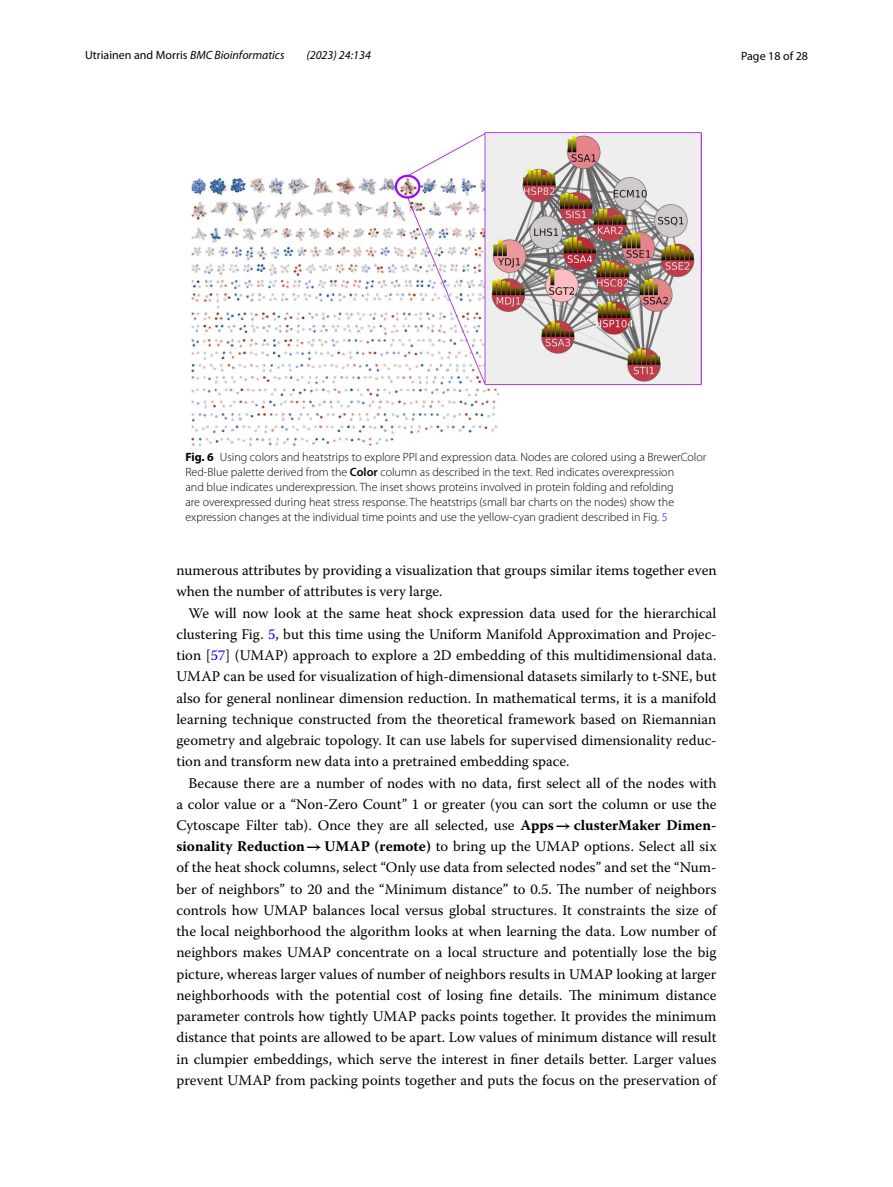
<style>
.page{position:relative;width:893px;height:1187px;background:#fff}
.page>*{position:absolute;margin:0;border:0;box-sizing:border-box;transform-origin:0 0}
.t1{font:14.7px/21.3px "Warnock Pro";color:#000;text-align:justify}
.t2{font:300 12px/15px "Myriad Pro";color:#000}
.t3{font:12px "Myriad Pro";color:#000}
.t4{font:italic 12px "Myriad Pro";color:#000}
.s1{font-style:italic}
.s2{font-weight:700}
.s3{font-weight:600}
.s4{color:#00f}
.s5{font-family:"SPSMTSYB Bold"}
</style>
<div class="page">
<img style="left:191px;top:133px;width:511px;height:313px">
<p class="t3" style="left:85px;top:48px;width:201px">Utriainen and Morris <span class="s1">BMC Bioinformatics</span></p>
<p class="t4" style="left:306px;top:48px;width:66px">(2023) 24:134</p>
<p class="t3" style="left:741px;top:48px;width:68px">Page 18 of 28</p>
<p class="t2" style="left:185px;top:450px;width:522px"><span class="s2">Fig. 6</span> Using colors and heatstrips to explore PPI and expression data. Nodes are colored using a BrewerColor Red-Blue palette derived from the <span class="s3">Color</span> column as described in the text. Red indicates overexpression<br>and blue indicates underexpression. The inset shows proteins involved in protein folding and refolding<br>are overexpressed during heat stress response. The heatstrips (small bar charts on the nodes) show the expression changes at the individual time points and use the yellow-cyan gradient described in Fig. <span class="s4">5</span></p>
<p class="t1" style="left:176px;top:559px;width:542px">numerous attributes by providing a visualization that groups similar items together even when the number of attributes is very large.</p>
<p class="t1" style="left:176px;top:602px;width:542px;text-indent:12px">We will now look at the same heat shock expression data used for the hierarchical clustering Fig. <span class="s4">5</span>, but this time using the Uniform Manifold Approximation and Projec&shy;tion [<span class="s4">57</span>] (UMAP) approach to explore a 2D embedding of this multidimensional data.<br>UMAP can be used for visualization of high-dimensional datasets similarly to t-SNE, but also for general nonlinear dimension reduction. In mathematical terms, it is a manifold learning technique constructed from the theoretical framework based on Riemannian geometry and algebraic topology. It can use labels for supervised dimensionality reduc&shy;tion and transform new data into a pretrained embedding space.</p>
<p class="t1" style="left:176px;top:771px;width:542px;text-indent:12px">Because there are a number of nodes with no data, first select all of the nodes with a color value or a “Non-Zero Count” 1 or greater (you can sort the column or use the Cytoscape Filter tab). Once they are all selected, use <span class="s2">Apps</span><span class="s5">→</span><span class="s2">clusterMaker Dimen&shy;sionality Reduction</span><span class="s5">→</span><span class="s2">UMAP (remote)</span> to bring up the UMAP options. Select all six of the heat shock columns, select “Only use data from selected nodes” and set the “Num&shy;ber of neighbors” to 20 and the “Minimum distance” to 0.5. The number of neighbors controls how UMAP balances local versus global structures. It constraints the size of the local neighborhood the algorithm looks at when learning the data. Low number of neighbors makes UMAP concentrate on a local structure and potentially lose the big picture, whereas larger values of number of neighbors results in UMAP looking at larger neighborhoods with the potential cost of losing fine details. The minimum distance parameter controls how tightly UMAP packs points together. It provides the minimum distance that points are allowed to be apart. Low values of minimum distance will result in clumpier embeddings, which serve the interest in finer details better. Larger values prevent UMAP from packing points together and puts the focus on the preservation of</p>
</div>
